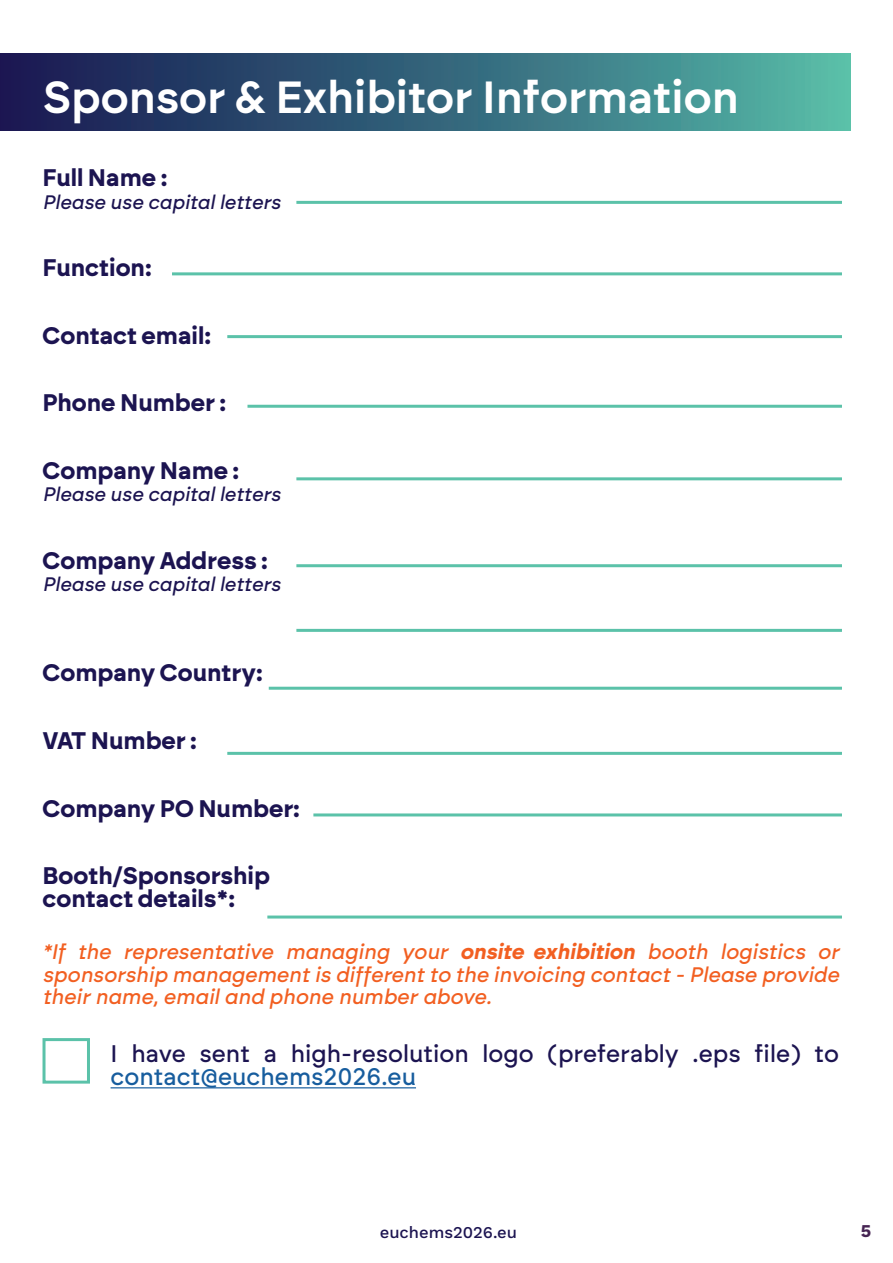
<style>
.page{position:relative;width:893px;height:1263px;background:#fff}
.page>*{position:absolute;margin:0;border:0;box-sizing:border-box;transform-origin:0 0}
.t1{font:600 45px "Brockmann";color:#fff}
.t2{font:700 24px/22.5px "Brockmann";color:#1c1451}
.t3{font:500 24px "Brockmann";color:#1c1451}
.t4{font:500 24px "Brockmann";color:#175d9e}
.t5{font:italic 500 21px/22.5px "Brockmann";color:#f25f21;text-align:justify}
.t6{font:italic 500 19.5px "Brockmann";color:#1c1451}
.t7{font:700 18px "Work Sans";color:#462453}
.t8{font:500 16.5px "Work Sans";color:#1c1451}
.s1{font-weight:700}
</style>
<div class="page">
<div style="left:0;top:53px;width:851px;height:77px;background:linear-gradient(to right,#151450,#54b8a7)"></div>
<hr style="left:296px;top:201px;width:546px;height:3px;background:#5bc2a9">
<hr style="left:172px;top:272px;width:670px;height:3px;background:#5bc2a9">
<hr style="left:227px;top:335px;width:615px;height:3px;background:#5bc2a9">
<hr style="left:247px;top:405px;width:595px;height:3px;background:#5bc2a9">
<hr style="left:296px;top:477px;width:546px;height:3px;background:#5bc2a9">
<hr style="left:296px;top:564px;width:546px;height:3px;background:#5bc2a9">
<hr style="left:296px;top:629px;width:546px;height:3px;background:#5bc2a9">
<hr style="left:269px;top:687px;width:573px;height:3px;background:#5bc2a9">
<hr style="left:227px;top:752px;width:615px;height:3px;background:#5bc2a9">
<div style="left:43px;top:1038px;width:47px;height:45px;border:3px solid #5bc2a9"></div>
<hr style="left:111px;top:1087px;width:305px;height:1px;background:#175d9e">
<hr style="left:313px;top:813px;width:529px;height:3px;background:#5bc2a9">
<hr style="left:267px;top:915px;width:575px;height:3px;background:#5bc2a9">
<h1 class="t1" style="left:43px;top:69px;width:698px">Sponsor &amp; Exhibitor Information</h1>
<p class="t2" style="left:43px;top:166px;width:126px">Full Name :</p>
<p class="t6" style="left:43px;top:190px;width:239px">Please use capital letters</p>
<p class="t2" style="left:43px;top:256px;width:111px">Function:</p>
<p class="t2" style="left:43px;top:324px;width:170px">Contact email:</p>
<p class="t2" style="left:43px;top:391px;width:185px">Phone Number :</p>
<p class="t2" style="left:43px;top:459px;width:198px">Company Name :</p>
<p class="t6" style="left:43px;top:482px;width:239px">Please use capital letters</p>
<p class="t2" style="left:43px;top:549px;width:227px">Company Address :</p>
<p class="t6" style="left:43px;top:572px;width:239px">Please use capital letters</p>
<p class="t2" style="left:43px;top:661px;width:222px">Company Country:</p>
<p class="t2" style="left:43px;top:729px;width:156px">VAT Number :</p>
<p class="t2" style="left:43px;top:796px;width:259px">Company PO Number:</p>
<p class="t2" style="left:43px;top:864px;width:229px">Booth/Sponsorship contact details*:</p>
<p class="t5" style="left:43px;top:940px;width:798px">*If the representative managing your <span class="s1">onsite exhibition</span> booth logistics or sponsorship management is different to the invoicing contact - Please provide their name, email and phone number above.</p>
<p class="t3" style="left:111px;top:1039px;width:730px">I have sent a high-resolution logo (preferably .eps file) to</p>
<p class="t4" style="left:111px;top:1061px;width:307px">contact@euchems2026.eu</p>
<p class="t8" style="left:380px;top:1223px;width:139px">euchems2026.eu</p>
<p class="t7" style="left:861px;top:1221px;width:12px">5</p>
</div>
